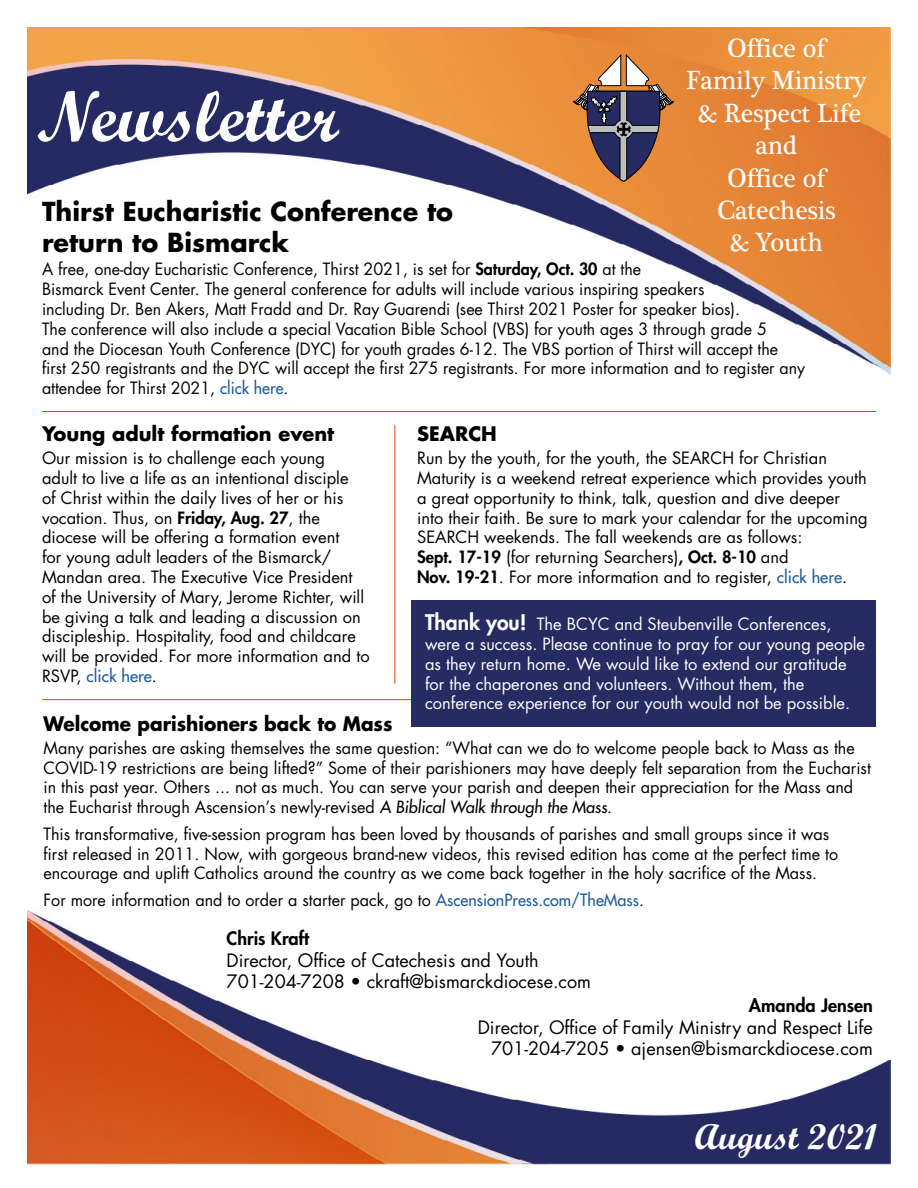
<style>
.page{position:relative;width:918px;height:1188px;background:#fff}
.page>*{position:absolute;margin:0;border:0;box-sizing:border-box;transform-origin:0 0}
.t1{font:700 72px "Script";color:#fff}
.t2{font:700 36px "Script";color:#fff}
.t3{font:27px/32.4px "Plantagenet Cherokee";color:#fff;text-align:center;scale:.95 1}
.t4{font:700 25.5px/30.6px "Futura";color:#000}
.t5{font:700 19.5px "Futura";color:#000}
.t6{font:700 19.5px "Futura";color:#000;scale:.95 1}
.t7{font:18px/21.6px "Futura";color:#000;text-align:right}
.t8{font:800 18px "Futura";color:#000}
.t9{font:16.5px/19.8px "Futura";color:#000}
.t10{font:16.5px/19.8px "Futura";color:#fff}
.s1{font-weight:800}
.s2{color:#215e9e}
.s3{font-weight:800;font-size:21px}
.s4{font-style:inherit}
</style>
<div class="page">
<img style="left:27px;top:28px;width:864px;height:1140px">
<svg style="left:573px;top:54px;width:101px;height:128px;background:#9b6e55"></svg>
<hr style="left:42px;top:411px;width:834px;height:1px;background:#df4505">
<hr style="left:42px;top:699px;width:385px;height:1px;background:#df4505">
<hr style="left:394px;top:425px;width:1px;height:258px;background:#df4505">
<div style="left:411px;top:600px;width:465px;height:126px;background:#262b62"></div>
<h3 class="t3" style="left:686px;top:33px;width:192px">Office of<br>Family Ministry &amp; Respect Life and<br>Office of<br>Catechesis<br>&amp; Youth</h3>
<h1 class="t1" style="left:35px;top:72px;width:304px">Newsletter</h1>
<h3 class="t4" style="left:42px;top:196px;width:413px">Thirst Eucharistic Conference to return to Bismarck</h3>
<p class="t9" style="left:42px;top:259px;width:765px">A free, one-day Eucharistic Conference, Thirst 2021, is set for <span class="s1">Saturday, Oct. 30</span> at the<br>Bismarck Event Center. The general conference for adults will include various inspiring speakers<br>including Dr. Ben Akers, Matt Fradd and Dr. Ray Guarendi (see Thirst 2021 Poster for speaker bios).<br>The conference will also include a special Vacation Bible School (VBS) for youth ages 3 through grade 5<br>and the Diocesan Youth Conference (DYC) for youth grades 6-12. The VBS portion of Thirst will accept the first 250 registrants and the DYC will accept the first 275 registrants. For more information and to register any attendee for Thirst 2021, <span class="s2">click here</span>.</p>
<p class="t5" style="left:417px;top:420px;width:81px">SEARCH</p>
<p class="t9" style="left:417px;top:448px;width:452px">Run by the youth, for the youth, the SEARCH for Christian Maturity is a weekend retreat experience which provides youth a great opportunity to think, talk, question and dive deeper into their faith. Be sure to mark your calendar for the upcoming SEARCH weekends. The fall weekends are as follows:<br><span class="s1">Sept. 17-19</span> (for returning Searchers)<span class="s1">, Oct. 8-10</span> and<br><span class="s1">Nov. 19-21</span>. For more information and to register, <span class="s2">click here</span>.</p>
<p class="t5" style="left:42px;top:420px;width:294px">Young adult formation event</p>
<p class="t9" style="left:42px;top:448px;width:329px">Our mission is to challenge each young<br>adult to live a life as an intentional disciple<br>of Christ within the daily lives of her or his vocation. Thus, on <span class="s1">Friday, Aug. 27</span>, the diocese will be offering a formation event<br>for young adult leaders of the Bismarck/ Mandan area. The Executive Vice President of the University of Mary, Jerome Richter, will be giving a talk and leading a discussion on discipleship. Hospitality, food and childcare will be provided. For more information and to RSVP, <span class="s2">click here</span>.</p>
<p class="t10" style="left:425px;top:614px;width:442px"><span class="s3">Thank you!</span> The BCYC and Steubenville Conferences, were a success. Please continue to pray for our young people as they return home. We would like to extend our gratitude for the chaperones and volunteers. Without them, the conference experience for our youth would not be possible.</p>
<p class="t6" style="left:44px;top:710px;width:369px">Welcome parishioners back to Mass</p>
<p class="t9" style="left:44px;top:738px;width:829px">Many parishes are asking themselves the same question: “What can we do to welcome people back to Mass as the COVID-19 restrictions are being lifted?” Some of their parishioners may have deeply felt separation from the Eucharist in this past year. Others ... not as much. You can serve your parish and deepen their appreciation for the Mass and the Eucharist through Ascension’s newly-revised <span class="s4">A Biblical Walk through the Mass</span>.</p>
<p class="t9" style="left:44px;top:824px;width:796px">This transformative, five-session program has been loved by thousands of parishes and small groups since it was first released in 2011. Now, with gorgeous brand-new videos, this revised edition has come at the perfect time to encourage and uplift Catholics around the country as we come back together in the holy sacrifice of the Mass.</p>
<p class="t9" style="left:44px;top:890px;width:602px">For more information and to order a starter pack, go to <span class="s2">AscensionPress.com/TheMass</span>.</p>
<p class="t8" style="left:227px;top:926px;width:84px">Chris Kraft</p>
<p class="t7" style="left:227px;top:949px;width:366px;text-align:left">Director, Office of Catechesis and Youth<br>701-204-7208 • ckraft@bismarckdiocese.com</p>
<p class="t8" style="left:749px;top:993px;width:125px">Amanda Jensen</p>
<p class="t7" style="left:478px;top:1016px;width:397px">Director, Office of Family Ministry and Respect Life<br>701-204-7205 • ajensen@bismarckdiocese.com</p>
<h2 class="t2" style="left:695px;top:1114px;width:185px">August 2021</h2>
</div>
